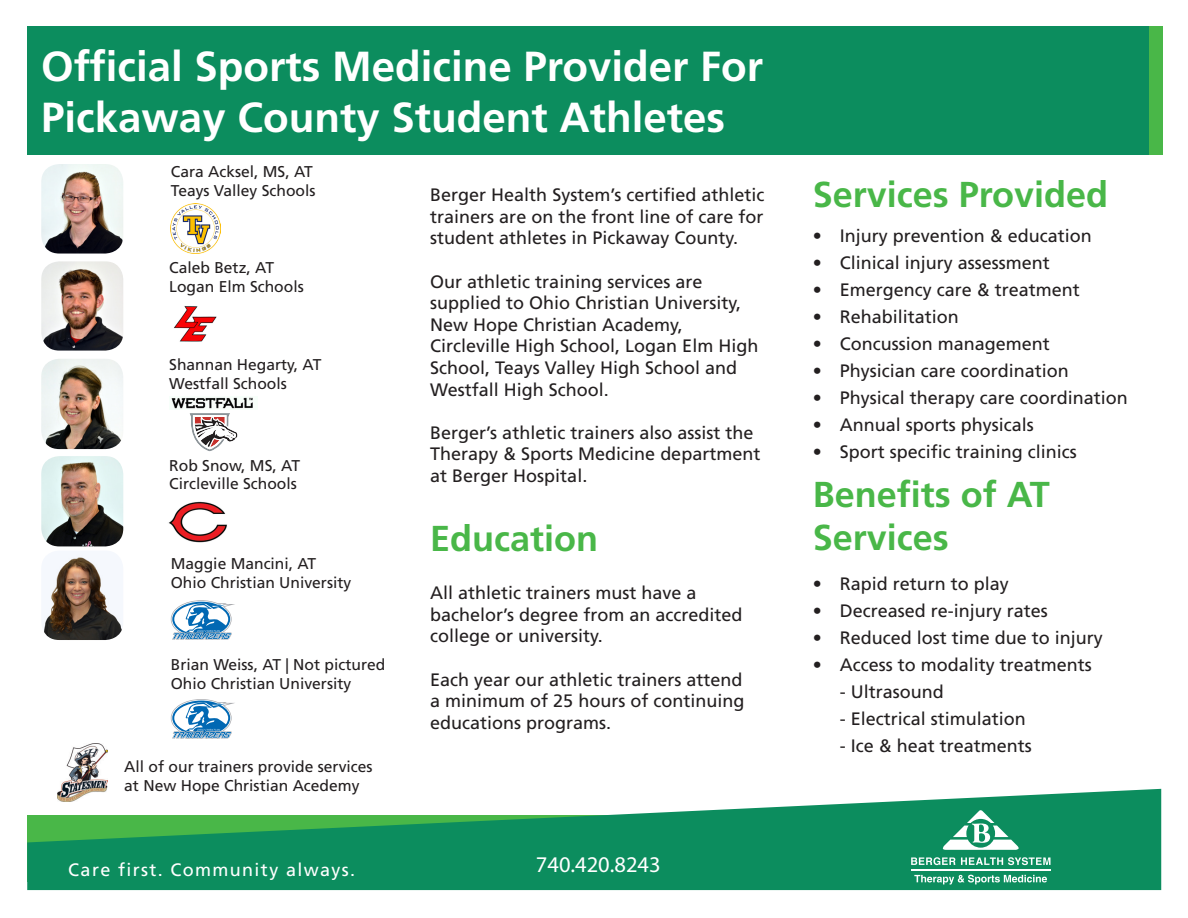
<style>
.page{position:relative;width:1188px;height:918px;background:#fff}
.page>*{position:absolute;margin:0;border:0;box-sizing:border-box;transform-origin:0 0}
.t1{font:700 42px/50.4px "Frutiger LT Std";color:#fff}
.t2{font:700 36px/43.2px "Frutiger LT Std";color:#49b748}
.t3{font:22.5px "Myriad Pro";color:#fff}
.t4{font:18px/21.6px "Frutiger LT Std";color:#231f20}
.t5{font:18px "Frutiger LT Std";letter-spacing:.075em;color:#fff}
.t6{font:15.6px/18.8px "Frutiger LT Std";color:#231f20}
</style>
<div class="page">
<div style="left:27px;top:26px;width:1134px;height:129px;background:#0c8d5e"></div>
<svg style="left:27px;top:789px;width:1134px;height:101px;fill:#0c8d5e"></svg>
<svg style="left:911px;top:857px;width:140px;height:8px"></svg>
<svg style="left:940px;top:810px;width:81px;height:40px"></svg>
<hr style="left:911px;top:869px;width:139px;height:2px;background:#fff">
<svg style="left:914px;top:875px;width:133px;height:10px"></svg>
<div style="left:1149px;top:26px;width:13px;height:129px;background:#49b748"></div>
<img style="left:41px;top:164px;width:82px;height:90px">
<img style="left:41px;top:261px;width:82px;height:90px">
<img style="left:41px;top:359px;width:82px;height:90px">
<img style="left:41px;top:456px;width:82px;height:90px">
<img style="left:42px;top:554px;width:81px;height:86px">
<img style="left:171px;top:204px;width:49px;height:50px">
<img style="left:174px;top:306px;width:43px;height:36px">
<img style="left:171px;top:397px;width:82px;height:12px">
<svg style="left:189px;top:413px;width:49px;height:39px"></svg>
<img style="left:168px;top:502px;width:59px;height:40px">
<svg style="left:171px;top:600px;width:64px;height:40px"></svg>
<img style="left:57px;top:744px;width:50px;height:58px">
<svg style="left:171px;top:699px;width:64px;height:39px"></svg>
<p class="t1" style="left:41px;top:42px;width:723px">Official Sports Medicine Provider For<br>Pickaway County Student Athletes</p>
<p class="t6" style="left:171px;top:163px;width:144px">Cara Acksel, MS, AT</p>
<p class="t6" style="left:171px;top:181px;width:146px">Teays Valley Schools</p>
<p class="t6" style="left:169px;top:258px;width:106px">Caleb Betz, AT</p>
<p class="t6" style="left:169px;top:277px;width:136px">Logan Elm Schools</p>
<p class="t6" style="left:169px;top:356px;width:154px">Shannan Hegarty, AT</p>
<p class="t6" style="left:169px;top:375px;width:119px">Westfall Schools</p>
<p class="t6" style="left:169px;top:456px;width:132px">Rob Snow, MS, AT</p>
<p class="t6" style="left:169px;top:475px;width:129px">Circleville Schools</p>
<p class="t6" style="left:171px;top:555px;width:147px">Maggie Mancini, AT</p>
<p class="t6" style="left:171px;top:573px;width:182px">Ohio Christian University</p>
<p class="t6" style="left:171px;top:655px;width:216px">Brian Weiss, AT | Not pictured</p>
<p class="t6" style="left:171px;top:674px;width:182px">Ohio Christian University</p>
<p class="t6" style="left:124px;top:758px;width:250px">All of our trainers provide services at New Hope Christian Acedemy</p>
<p class="t5" style="left:68px;top:859px;width:288px">Care first. Community always.</p>
<p class="t4" style="left:430px;top:184px;width:336px;text-align:justify">Berger Health System’s certified athletic trainers are on the front line of care for student athletes in Pickaway County.</p>
<p class="t4" style="left:430px;top:271px;width:330px">Our athletic training services are supplied to Ohio Christian University, New Hope Christian Academy, Circleville High School, Logan Elm High School, Teays Valley High School and Westfall High School.</p>
<p class="t4" style="left:430px;top:422px;width:332px">Berger’s athletic trainers also assist the<br>Therapy &amp; Sports Medicine department at Berger Hospital.</p>
<p class="t2" style="left:430px;top:517px;width:170px">Education</p>
<p class="t4" style="left:430px;top:582px;width:314px">All athletic trainers must have a bachelor’s degree from an accredited college or university.</p>
<p class="t4" style="left:430px;top:669px;width:316px;text-align:justify">Each year our athletic trainers attend a minimum of 25 hours of continuing educations programs.</p>
<p class="t3" style="left:536px;top:851px;width:126px">740.420.8243</p>
<p class="t2" style="left:813px;top:173px;width:297px">Services Provided</p>
<p class="t4" style="left:813px;top:225px;width:281px">• Injury prevention &amp; education</p>
<p class="t4" style="left:813px;top:252px;width:239px">• Clinical injury assessment</p>
<p class="t4" style="left:813px;top:279px;width:269px">• Emergency care &amp; treatment</p>
<p class="t4" style="left:813px;top:306px;width:148px">• Rehabilitation</p>
<p class="t4" style="left:813px;top:333px;width:239px">• Concussion management</p>
<p class="t4" style="left:813px;top:360px;width:258px">• Physician care coordination</p>
<p class="t4" style="left:813px;top:387px;width:317px">• Physical therapy care coordination</p>
<p class="t4" style="left:813px;top:414px;width:223px">• Annual sports physicals</p>
<p class="t4" style="left:813px;top:441px;width:266px">• Sport specific training clinics</p>
<p class="t2" style="left:813px;top:473px;width:239px">Benefits of AT<br>Services</p>
<p class="t4" style="left:813px;top:573px;width:198px">• Rapid return to play</p>
<p class="t4" style="left:813px;top:600px;width:237px">• Decreased re-injury rates</p>
<p class="t4" style="left:813px;top:627px;width:292px">• Reduced lost time due to injury</p>
<p class="t4" style="left:813px;top:654px;width:281px">• Access to modality treatments</p>
<p class="t4" style="left:840px;top:681px;width:106px">- Ultrasound</p>
<p class="t4" style="left:840px;top:708px;width:188px">- Electrical stimulation</p>
<p class="t4" style="left:840px;top:735px;width:194px">- Ice &amp; heat treatments</p>
</div>
